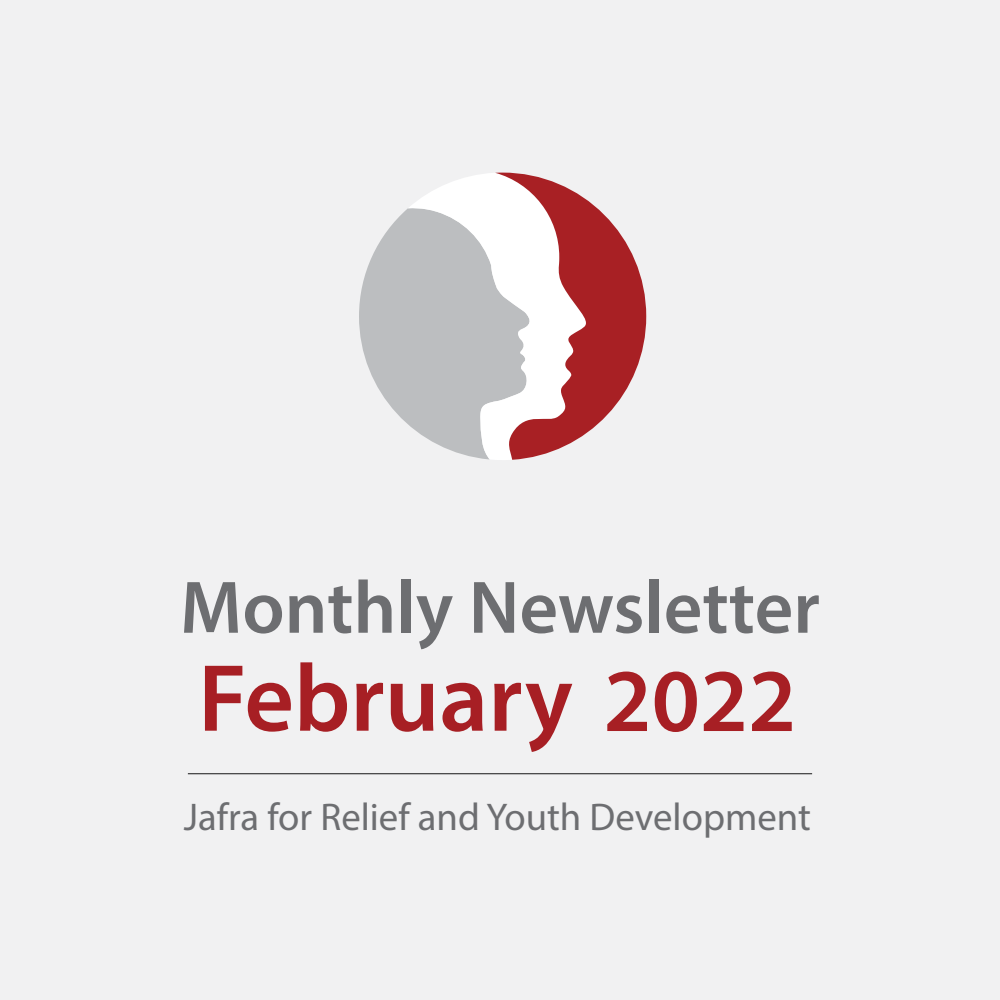
<style>
.page{position:relative;width:1000px;height:1000px;background:#f1f1f2}
.page>*{position:absolute;margin:0;border:0;box-sizing:border-box;transform-origin:0 0}
.t1{font:600 96.25px "Myriad Pro";color:#a71f24}
.t2{font:600 75px "Myriad Pro";color:#6d6e71}
.t3{font:38.75px "Myriad Pro";color:#6d6e71}
.s1{font-size:90px}
</style>
<div class="page">
<hr style="left:188px;top:773px;width:624px;height:1px;background:#414142">
<svg style="left:359px;top:208px;width:49px;height:216px;fill:#bcbec0"></svg>
<svg style="left:408px;top:173px;width:87px;height:287px;fill:#bcbec0"></svg>
<svg style="left:495px;top:173px;width:151px;height:287px"></svg>
<h2 class="t2" style="left:180px;top:560px;width:642px">Monthly Newsletter</h2>
<h1 class="t1" style="left:198px;top:637px;width:600px">February <span class="s1">2022</span></h1>
<p class="t3" style="left:184px;top:793px;width:629px">Jafra for Relief and Youth Development</p>
</div>
